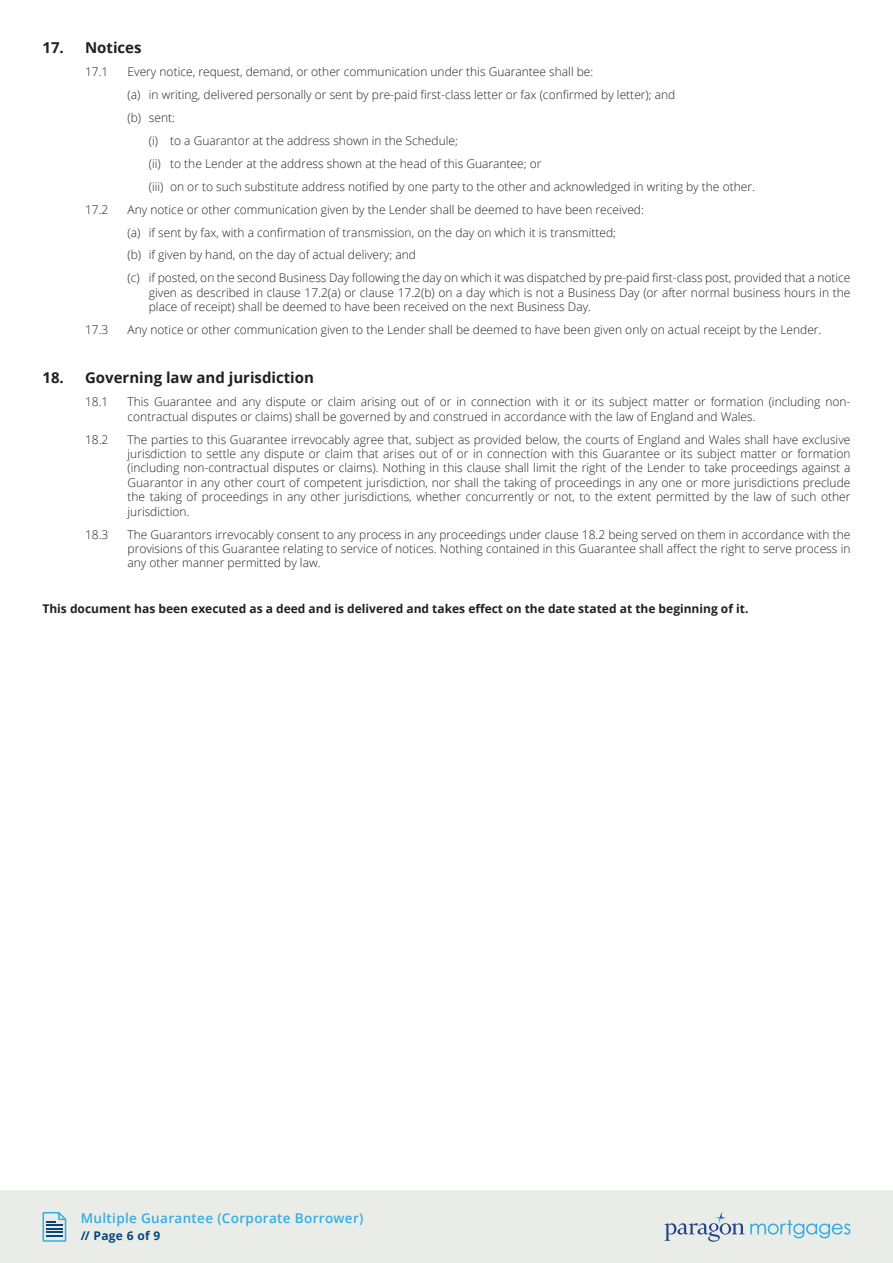
<style>
.page{position:relative;width:893px;height:1263px;background:#fff}
.page>*{position:absolute;margin:0;border:0;box-sizing:border-box;transform-origin:0 0}
.t1{font:700 15px "Open Sans";color:#231f20}
.t2{font:600 13.5px "Open Sans";letter-spacing:.025em;color:#32aee3}
.t3{font:300 12px/14.4px "Open Sans";color:#231f20}
.t4{font:700 12px "Open Sans";color:#231f20}
.t5{font:700 12px "Open Sans";letter-spacing:.025em;color:#0a4677}
</style>
<div class="page">
<div style="left:0;top:1191px;width:893px;height:72px;background:#eaece8"></div>
<svg style="left:43px;top:1212px;width:23px;height:30px"></svg>
<svg style="left:664px;top:1212px;width:186px;height:30px"></svg>
<p class="t1" style="left:43px;top:37px;width:101px">17. Notices</p>
<p class="t3" style="left:85px;top:64px;width:25px">17.1</p>
<p class="t3" style="left:128px;top:64px;width:467px">Every notice, request, demand, or other communication under this Guarantee shall be:</p>
<p class="t3" style="left:128px;top:87px;width:549px">(a) in writing, delivered personally or sent by pre-paid first-class letter or fax (confirmed by letter); and</p>
<p class="t3" style="left:128px;top:110px;width:49px">(b) sent:</p>
<p class="t3" style="left:149px;top:133px;width:311px">(i) to a Guarantor at the address shown in the Schedule;</p>
<p class="t3" style="left:149px;top:156px;width:394px">(ii) to the Lender at the address shown at the head of this Guarantee; or</p>
<p class="t3" style="left:149px;top:179px;width:608px">(iii) on or to such substitute address notified by one party to the other and acknowledged in writing by the other.</p>
<p class="t3" style="left:85px;top:202px;width:25px">17.2</p>
<p class="t3" style="left:128px;top:197px;width:724px;line-height:23px">Any notice or other communication given by the Lender shall be deemed to have been received:<br>(a) if sent by fax, with a confirmation of transmission, on the day on which it is transmitted;<br>(b) if given by hand, on the day of actual delivery; and<br>(c) if posted, on the second Business Day following the day on which it was dispatched by pre-paid first-class post, provided that a notice</p>
<p class="t3" style="left:149px;top:285px;width:703px">given as described in clause 17.2(a) or clause 17.2(b) on a day which is not a Business Day (or after normal business hours in the place of receipt) shall be deemed to have been received on the next Business Day.</p>
<p class="t3" style="left:85px;top:322px;width:25px">17.3</p>
<p class="t3" style="left:128px;top:322px;width:695px">Any notice or other communication given to the Lender shall be deemed to have been given only on actual receipt by the Lender.</p>
<p class="t1" style="left:43px;top:367px;width:273px">18. Governing law and jurisdiction</p>
<p class="t3" style="left:85px;top:394px;width:25px">18.1</p>
<p class="t3" style="left:128px;top:394px;width:724px">This Guarantee and any dispute or claim arising out of or in connection with it or its subject matter or formation (including non&shy;contractual disputes or claims) shall be governed by and construed in accordance with the law of England and Wales.</p>
<p class="t3" style="left:85px;top:432px;width:25px">18.2</p>
<p class="t3" style="left:128px;top:432px;width:724px;text-align:justify">The parties to this Guarantee irrevocably agree that, subject as provided below, the courts of England and Wales shall have exclusive jurisdiction to settle any dispute or claim that arises out of or in connection with this Guarantee or its subject matter or formation (including non-contractual disputes or claims). Nothing in this clause shall limit the right of the Lender to take proceedings against a Guarantor in any other court of competent jurisdiction, nor shall the taking of proceedings in any one or more jurisdictions preclude the taking of proceedings in any other jurisdictions, whether concurrently or not, to the extent permitted by the law of such other jurisdiction.</p>
<p class="t3" style="left:85px;top:527px;width:25px">18.3</p>
<p class="t3" style="left:128px;top:527px;width:724px;text-align:justify">The Guarantors irrevocably consent to any process in any proceedings under clause 18.2 being served on them in accordance with the provisions of this Guarantee relating to service of notices. Nothing contained in this Guarantee shall affect the right to serve process in any other manner permitted by law.</p>
<p class="t4" style="left:42px;top:600px;width:707px">This document has been executed as a deed and is delivered and takes effect on the date stated at the beginning of it.</p>
<p class="t2" style="left:81px;top:1209px;width:284px">Multiple Guarantee (Corporate Borrower)</p>
<p class="t5" style="left:81px;top:1227px;width:81px">// Page 6 of 9</p>
</div>
